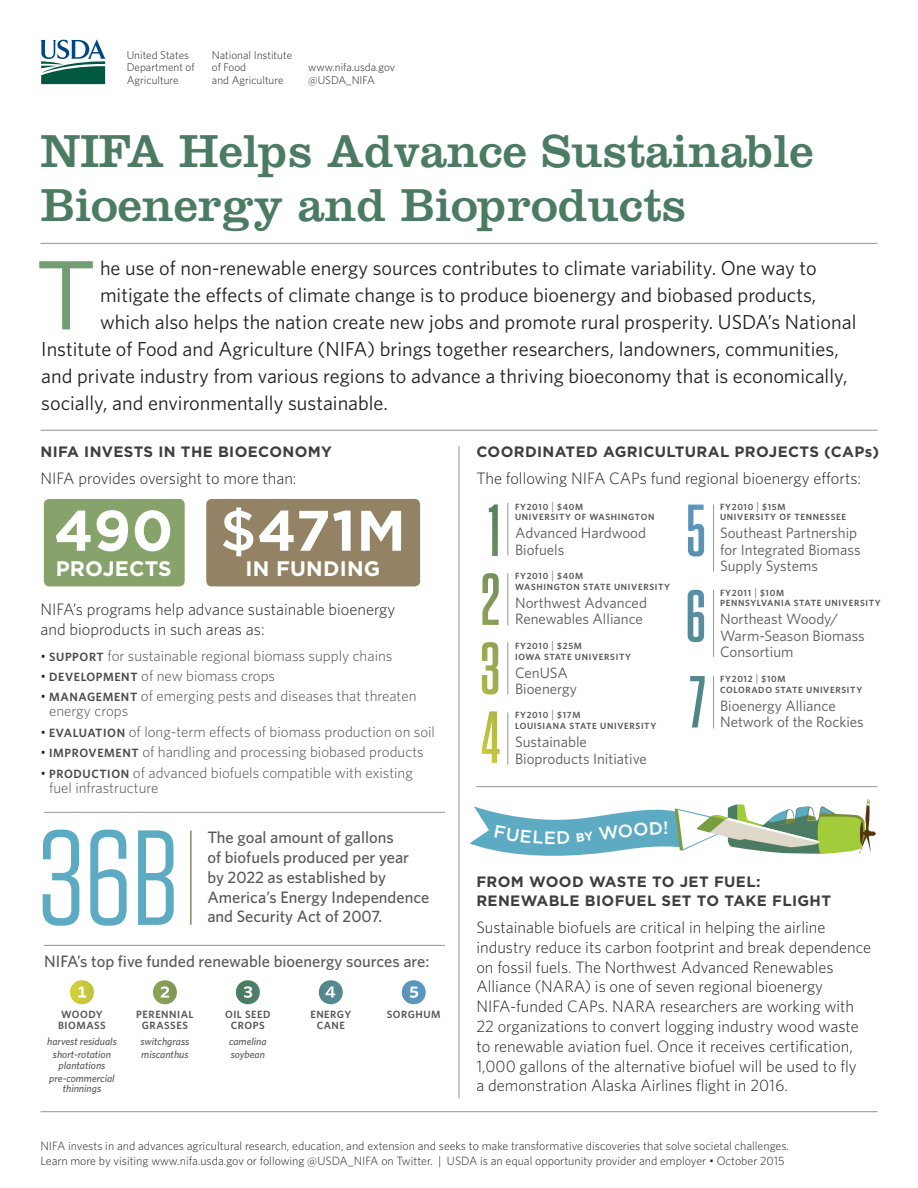
<style>
.page{position:relative;width:918px;height:1188px;background:#fff}
.page>*{position:absolute;margin:0;border:0;box-sizing:border-box;transform-origin:0 0}
.t1{font:135px "Tungsten";color:#5dabc3}
.t2{font:97.35px "Gotham";color:#729c72}
.t3{font:700 57px "Gotham";letter-spacing:.01em;color:#fff}
.t4{font:48px/54px "Clarendon LT Std";color:#4b7c63}
.t5{font:700 21px "Gotham";letter-spacing:.01em;color:#fff}
.t6{font:20.25px "Whitney";color:#231f20}
.t7{font:500 18px "Gotham";color:#fff}
.t8{font:300 16.5px/19.8px "Whitney";color:#231f20}
.t9{font:500 16.5px/19.8px "Whitney";color:#57585a}
.t10{font:300 15px/15px "Whitney";color:#4b4c4d}
.t11{font:15px/16.5px "Whitney";color:#57585a}
.t12{font:700 15px/19.5px "Gotham";letter-spacing:.025em;color:#3e3e3f}
.t13{font:300 12px/15px "Whitney";color:#231f20}
.t14{font:300 11.25px/12.8px "Whitney";color:#231f20}
.t15{font:italic 500 10.5px/13.2px "Whitney";color:#57585a;text-align:center}
.t16{font:600 10.5px/10.5px "Whitney";letter-spacing:.05em;color:#57585a;text-align:center}
.t17{font:600 9px/10.8px "Whitney";letter-spacing:.075em;color:#57585a}
.s1{font-weight:500}
.s2{font-size:13.5px;color:#231f20}
.s3{font-weight:600;font-size:12px}
.s4{font-weight:400;font-size:11.25px}
</style>
<div class="page">
<svg style="left:40px;top:39px;width:66px;height:45px"></svg>
<hr style="left:459px;top:446px;width:1px;height:652px;background:#939598">
<hr style="left:44px;top:812px;width:401px;height:1px;background:#939598">
<hr style="left:44px;top:945px;width:401px;height:1px;background:#939598">
<hr style="left:477px;top:786px;width:400px;height:1px;background:#939598">
<hr style="left:41px;top:430px;width:836px;height:1px;background:#939598">
<hr style="left:41px;top:243px;width:836px;height:1px;background:#939598">
<hr style="left:41px;top:1111px;width:836px;height:1px;background:#939598">
<div style="left:44px;top:499px;width:141px;height:87px;background:#87a36b;border-radius:5px"></div>
<div style="left:206px;top:499px;width:214px;height:87px;background:#938263;border-radius:5px"></div>
<hr style="left:190px;top:831px;width:2px;height:94px;background:#938263">
<svg style="left:70px;top:980px;width:356px;height:24px"></svg>
<svg style="left:482px;top:504px;width:223px;height:259px"></svg>
<hr style="left:508px;top:503px;width:1px;height:52px;background:#939598">
<hr style="left:508px;top:642px;width:1px;height:53px;background:#939598">
<hr style="left:713px;top:676px;width:1px;height:53px;background:#939598">
<hr style="left:713px;top:590px;width:1px;height:67px;background:#939598">
<hr style="left:713px;top:505px;width:1px;height:66px;background:#939598">
<hr style="left:508px;top:573px;width:1px;height:52px;background:#939598">
<hr style="left:508px;top:712px;width:1px;height:53px;background:#939598">
<svg style="left:470px;top:799px;width:406px;height:57px"></svg>
<p class="t14" style="left:127px;top:48px;width:69px">United States<br>Department of<br>Agriculture</p>
<p class="t14" style="left:212px;top:48px;width:82px">National Institute of Food<br>and Agriculture</p>
<p class="t14" style="left:308px;top:61px;width:88px">www.nifa.usda.gov @USDA_NIFA</p>
<h3 class="t4" style="left:40px;top:124px;width:774px">NIFA Helps Advance Sustainable<br>Bioenergy and Bioproducts</h3>
<h2 class="t2" style="left:34px;top:233px;width:65px">T</h2>
<p class="t6" style="left:100px;top:255px;width:718px">he use of non-renewable energy sources contributes to climate variability. One way to</p>
<p class="t6" style="left:100px;top:282px;width:718px">mitigate the effects of climate change is to produce bioenergy and biobased products,</p>
<p class="t6" style="left:100px;top:309px;width:758px">which also helps the nation create new jobs and promote rural prosperity. USDA’s National</p>
<p class="t6" style="left:41px;top:336px;width:799px">Institute of Food and Agriculture (NIFA) brings together researchers, landowners, communities,</p>
<p class="t6" style="left:41px;top:363px;width:808px">and private industry from various regions to advance a thriving bioeconomy that is economically,</p>
<p class="t6" style="left:41px;top:390px;width:348px">socially, and environmentally sustainable.</p>
<p class="t12" style="left:40px;top:442px;width:293px">NI FA INVESTS IN THE BIOECONOMY</p>
<p class="t8" style="left:40px;top:467px;width:258px">NIFA provides oversight to more than:</p>
<h3 class="t3" style="left:54px;top:493px;width:121px">490</h3>
<p class="t5" style="left:56px;top:555px;width:118px">PROJECTS</p>
<h3 class="t3" style="left:220px;top:493px;width:178px"><span class="s1">$</span>471M</h3>
<p class="t5" style="left:246px;top:555px;width:136px">IN FUNDING</p>
<p class="t8" style="left:40px;top:599px;width:356px">NIFA’s programs help advance sustainable bioenergy and bioproducts in such areas as:</p>
<p class="t10" style="left:40px;top:647px;width:353px"><span class="s2">•</span> <span class="s3">SUPPORT</span> for sustainable regional biomass supply chains</p>
<p class="t10" style="left:40px;top:668px;width:236px"><span class="s2">•</span> <span class="s3">DEVELOPMENT</span> of new biomass crops</p>
<p class="t10" style="left:49px;top:688px;width:369px;text-indent:-9px"><span class="s2">•</span> <span class="s3">MANAGEMENT</span> of emerging pests and diseases that threaten energy crops</p>
<p class="t10" style="left:40px;top:724px;width:396px"><span class="s2">•</span> <span class="s3">EVALUATION</span> of long-term effects of biomass production on soil</p>
<p class="t10" style="left:40px;top:744px;width:385px"><span class="s2">•</span> <span class="s3">I MPROVEMENT</span> of handling and processing biobased products</p>
<p class="t10" style="left:49px;top:764px;width:365px;text-indent:-9px"><span class="s2">•</span> <span class="s3">PROD UCTION</span> of advanced biofuels compatible with existing fuel infrastructure</p>
<h1 class="t1" style="left:38px;top:809px;width:143px">36B</h1>
<p class="t9" style="left:207px;top:827px;width:223px">The goal amount of gallons<br>of biofuels produced per year by 2022 as established by<br>America’s Energy Independence and Security Act of 2007.</p>
<p class="t9" style="left:44px;top:952px;width:387px">NIFA’s top five funded renewable bioenergy sources are:</p>
<p class="t16" style="left:58px;top:1009px;width:46px;text-align:left">WOODY<br>BIOMASS</p>
<p class="t15" style="left:47px;top:1034px;width:71px">harvest residuals short-rotation</p>
<p class="t15" style="left:49px;top:1058px;width:67px">plantations pre-commercial</p>
<p class="t15" style="left:63px;top:1082px;width:40px">thinnings</p>
<p class="t16" style="left:136px;top:1009px;width:59px">PERENNIAL<br>GRASS ES</p>
<p class="t15" style="left:141px;top:1034px;width:50px;text-align:left">switchgrass miscanthus</p>
<p class="t16" style="left:225px;top:1009px;width:46px">OIL SEED<br>CROPS</p>
<p class="t15" style="left:229px;top:1034px;width:39px;text-align:left">camelina soybean</p>
<p class="t16" style="left:310px;top:1009px;width:42px">ENERGY<br>CANE</p>
<p class="t16" style="left:387px;top:1009px;width:55px">SORGHUM</p>
<p class="t12" style="left:476px;top:442px;width:404px">COORDINATED AGRICULTURAL PROJECTS (CAPS)</p>
<p class="t8" style="left:476px;top:467px;width:386px">The following NIFA CAPs fund regional bioenergy efforts:</p>
<p class="t17" style="left:515px;top:501px;width:141px">FY2010 <span class="s4">|</span> $40M<br>UNIVERSITY OF WASHINGTON</p>
<p class="t11" style="left:515px;top:525px;width:133px">Advanced Hardwood<br>Biofuels</p>
<p class="t17" style="left:515px;top:570px;width:157px">FY2010 <span class="s4">|</span> $40M<br>WASHINGTON STATE UNIVERSITY</p>
<p class="t11" style="left:515px;top:594px;width:133px">Northwest Advanced<br>Renewables Alliance</p>
<p class="t17" style="left:515px;top:640px;width:117px">FY2010 <span class="s4">|</span> $25M<br>IOWA STATE UNIVERSITY</p>
<p class="t11" style="left:515px;top:664px;width:63px">CenUSA<br>Bioenergy</p>
<p class="t17" style="left:515px;top:710px;width:143px">FY2010 <span class="s4">|</span> $17M<br>LOUISIANA STATE UNIVERSITY</p>
<p class="t11" style="left:515px;top:733px;width:133px">Sustainable<br>Bioproducts Initiative</p>
<p class="t7" style="left:663px;top:816px;width:7px">!</p>
<p class="t17" style="left:720px;top:501px;width:128px">FY2010 <span class="s4">|</span> $15M<br>UNIVERSITY OF TENNESSEE</p>
<p class="t11" style="left:720px;top:525px;width:142px">Southeast Partnership for Integrated Biomass<br>Supply Systems</p>
<p class="t17" style="left:720px;top:587px;width:162px">FY2011 <span class="s4">|</span> $10M<br>PENNSYLVANIA STATE UNIVERSITY</p>
<p class="t11" style="left:720px;top:611px;width:146px">Northeast Woody/<br>Warm-Season Biomass<br>Consortium</p>
<p class="t17" style="left:720px;top:673px;width:144px">FY2012 <span class="s4">|</span> $10M<br>COLORADO STATE UNIVERSITY</p>
<p class="t11" style="left:720px;top:697px;width:145px">Bioenergy Alliance<br>Network of the Rockies</p>
<p class="t12" style="left:476px;top:872px;width:356px">FROM WOOD WASTE TO JET FUEL:<br>RENEWABLE BIOFUEL SET TO TAKE FLIGHT</p>
<p class="t8" style="left:476px;top:917px;width:396px">Sustainable biofuels are critical in helping the airline industry reduce its carbon footprint and break dependence on fossil fuels. The Northwest Advanced Renewables Alliance (NARA) is one of seven regional bioenergy NIFA-funded CAPs. NARA researchers are working with 22 organizations to convert logging industry wood waste to renewable aviation fuel. Once it receives certification, 1,000 gallons of the alternative biofuel will be used to fly<br>a demonstration Alaska Airlines flight in 2016.</p>
<p class="t13" style="left:40px;top:1138px;width:750px">NIFA invests in and advances agricultural research, education, and extension and seeks to make transformative discoveries that solve societal challenges.<br>Learn more by visiting www.nifa.usda.gov or following @USDA_NIFA on Twitter. | USDA is an equal opportunity provider and employer • October 2015</p>
</div>
